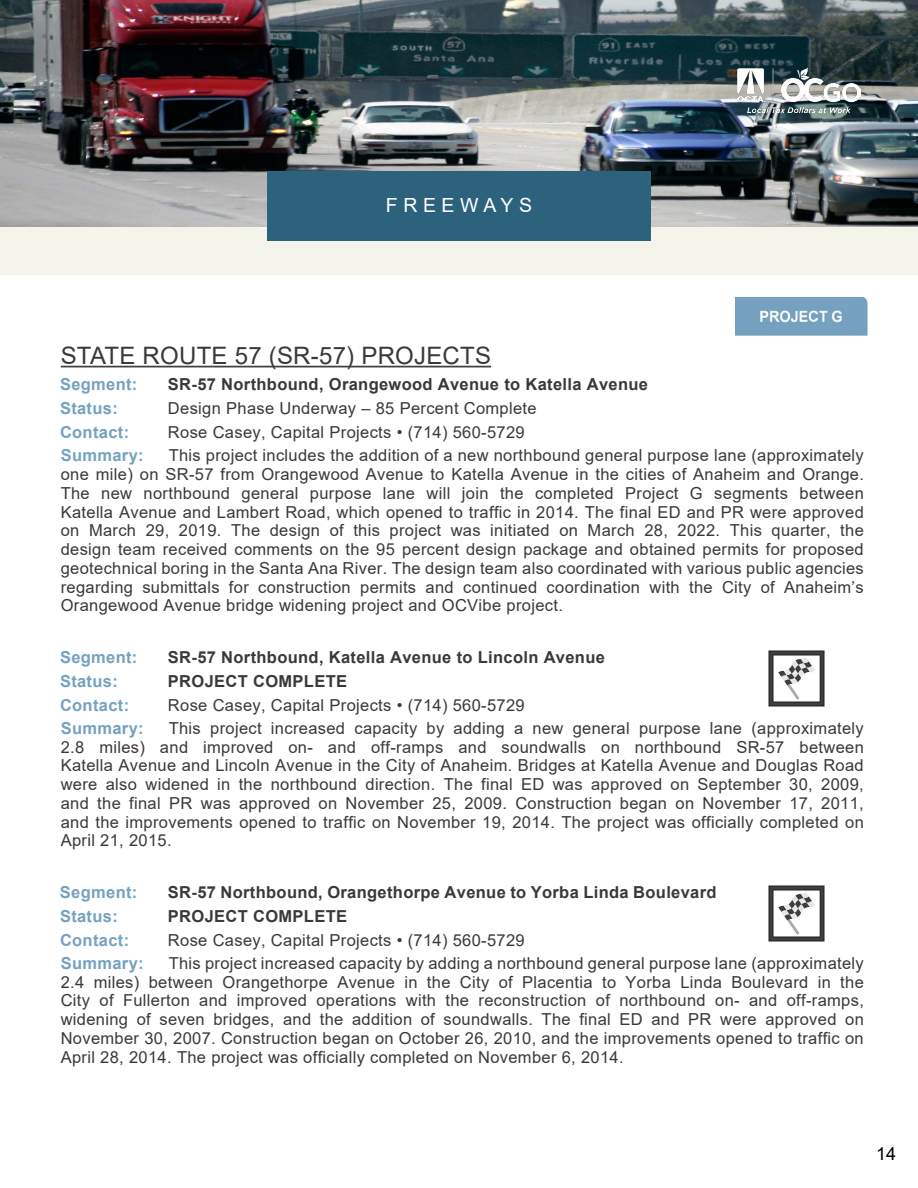
<style>
.page{position:relative;width:918px;height:1188px;background:#fff}
.page>*{position:absolute;margin:0;border:0;box-sizing:border-box;transform-origin:0 0}
.t1{font:24px "Arial";letter-spacing:.01em;color:#3b3838}
.t2{font:19.5px "Arial";letter-spacing:.285em;color:#fff}
.t3{font:18px "Arial";color:#000}
.t4{font:16.5px/18.8px "Arial";letter-spacing:.02em;color:#3b3838;text-align:justify}
.t5{font:700 16.5px "Arial";letter-spacing:.02em;color:#3b3838}
.t6{font:700 16.5px "Arial";letter-spacing:.02em;color:#75a2c0}
</style>
<div class="page">
<div style="left:0;top:226px;width:918px;height:48px;background:#f5f4ea"></div>
<hr style="left:61px;top:366px;width:430px;height:1px;background:#414142">
<img style="left:0;top:0;width:918px;height:226px">
<div style="left:267px;top:172px;width:384px;height:69px;background:#2c627b"></div>
<img style="left:738px;top:68px;width:122px;height:45px">
<img style="left:736px;top:298px;width:131px;height:37px">
<img style="left:769px;top:651px;width:56px;height:56px">
<img style="left:769px;top:886px;width:56px;height:56px">
<p class="t2" style="left:386px;top:191px;width:148px">FREEWAYS</p>
<h2 class="t1" style="left:61px;top:339px;width:432px">STATE ROUTE 57 (SR-57) PROJECTS</h2>
<p class="t6" style="left:60px;top:373px;width:79px">Segment:</p>
<p class="t5" style="left:168px;top:373px;width:482px">SR-57 Northbound, Orangewood Avenue to Katella Avenue</p>
<p class="t6" style="left:60px;top:397px;width:59px">Status:</p>
<p class="t4" style="left:168px;top:399px;width:370px">Design Phase Underway – 85 Percent Complete</p>
<p class="t6" style="left:60px;top:421px;width:71px">Contact:</p>
<p class="t4" style="left:168px;top:423px;width:358px">Rose Casey, Capital Projects • (714) 560-5729</p>
<p class="t6" style="left:61px;top:444px;width:84px">Summary:</p>
<p class="t4" style="left:169px;top:446px;width:697px">This project includes the addition of a new northbound general purpose lane (approximately</p>
<p class="t4" style="left:61px;top:465px;width:805px">one mile) on SR-57 from Orangewood Avenue to Katella Avenue in the cities of Anaheim and Orange.<br>The new northbound general purpose lane will join the completed Project G segments between Katella Avenue and Lambert Road, which opened to traffic in 2014. The final ED and PR were approved on March 29, 2019. The design of this project was initiated on March 28, 2022. This quarter, the design team received comments on the 95 percent design package and obtained permits for proposed geotechnical boring in the Santa Ana River. The design team also coordinated with various public agencies regarding submittals for construction permits and continued coordination with the City of Anaheim’s Orangewood Avenue bridge widening project and OCVibe project.</p>
<p class="t6" style="left:60px;top:645px;width:79px">Segment:</p>
<p class="t5" style="left:168px;top:645px;width:438px">SR-57 Northbound, Katella Avenue to Lincoln Avenue</p>
<p class="t6" style="left:60px;top:669px;width:59px">Status:</p>
<p class="t5" style="left:168px;top:669px;width:181px">PROJECT COMPLETE</p>
<p class="t6" style="left:60px;top:693px;width:71px">Contact:</p>
<p class="t4" style="left:168px;top:695px;width:358px">Rose Casey, Capital Projects • (714) 560-5729</p>
<p class="t6" style="left:61px;top:716px;width:84px">Summary:</p>
<p class="t4" style="left:169px;top:719px;width:697px">This project increased capacity by adding a new general purpose lane (approximately</p>
<p class="t4" style="left:61px;top:737px;width:805px">2.8 miles) and improved on- and off-ramps and soundwalls on northbound SR-57 between Katella Avenue and Lincoln Avenue in the City of Anaheim. Bridges at Katella Avenue and Douglas Road were also widened in the northbound direction. The final ED was approved on September 30, 2009, and the final PR was approved on November 25, 2009. Construction began on November 17, 2011, and the improvements opened to traffic on November 19, 2014. The project was officially completed on April 21, 2015.</p>
<p class="t6" style="left:60px;top:880px;width:79px">Segment:</p>
<p class="t5" style="left:168px;top:880px;width:550px">SR-57 Northbound, Orangethorpe Avenue to Yorba Linda Boulevard</p>
<p class="t6" style="left:60px;top:904px;width:59px">Status:</p>
<p class="t5" style="left:168px;top:904px;width:181px">PROJECT COMPLETE</p>
<p class="t6" style="left:60px;top:928px;width:71px">Contact:</p>
<p class="t4" style="left:168px;top:930px;width:358px">Rose Casey, Capital Projects • (714) 560-5729</p>
<p class="t6" style="left:61px;top:951px;width:84px">Summary:</p>
<p class="t4" style="left:169px;top:954px;width:697px">This project increased capacity by adding a northbound general purpose lane (approximately</p>
<p class="t4" style="left:61px;top:972px;width:805px">2.4 miles) between Orangethorpe Avenue in the City of Placentia to Yorba Linda Boulevard in the City of Fullerton and improved operations with the reconstruction of northbound on- and off-ramps, widening of seven bridges, and the addition of soundwalls. The final ED and PR were approved on November 30, 2007. Construction began on October 26, 2010, and the improvements opened to traffic on April 28, 2014. The project was officially completed on November 6, 2014.</p>
<p class="t3" style="left:876px;top:1141px;width:22px">14</p>
</div>
